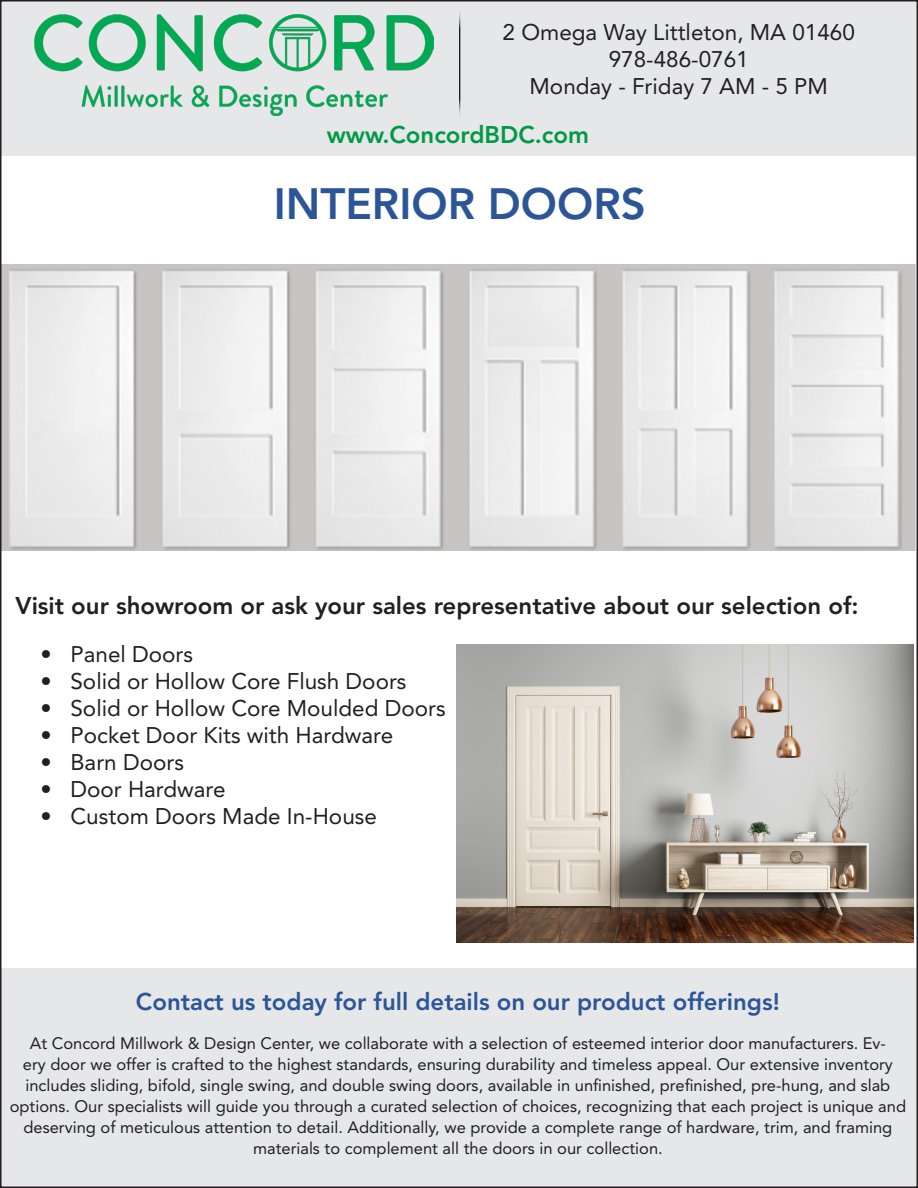
<style>
.page{position:relative;width:918px;height:1188px;background:#fff}
.page>*{position:absolute;margin:0;border:0;box-sizing:border-box;transform-origin:0 0}
.t1{font:800 43.5px "Avenir LT Std";color:#2c5597}
.t2{font:800 24px "Avenir LT Std";color:#231f20}
.t3{font:800 24px "Avenir LT Std";color:#2c5597}
.t4{font:800 24px "Avenir LT Std";color:#009a44}
.t5{font:22.5px "Avenir LT Std";color:#231f20}
.t6{font:16.5px/21px "Avenir LT Std";color:#231f20;text-align:center}
</style>
<div class="page">
<img style="left:3px;top:265px;width:912px;height:285px">
<div style="left:2px;top:968px;width:916px;height:218px;background:#e6e7e9"></div>
<div style="left:2px;top:2px;width:914px;height:154px;background:#e6e7e9"></div>
<img style="left:35px;top:14px;width:399px;height:102px">
<hr style="left:459px;top:8px;width:1px;height:111px;background:#231f20">
<img style="left:456px;top:645px;width:458px;height:297px">
<p class="t5" style="left:503px;top:19px;width:354px">2 Omega Way Littleton, MA 01460</p>
<p class="t5" style="left:609px;top:46px;width:142px">978-486-0761</p>
<p class="t5" style="left:530px;top:73px;width:300px">Monday - Friday 7 AM - 5 PM</p>
<p class="t4" style="left:327px;top:121px;width:264px">www.ConcordBDC.com</p>
<p class="t1" style="left:274px;top:178px;width:374px">INTERIOR DOORS</p>
<p class="t2" style="left:15px;top:592px;width:845px">Visit our showroom or ask your sales representative about our selection of:</p>
<p class="t5" style="left:40px;top:641px;width:154px">• Panel Doors</p>
<p class="t5" style="left:40px;top:668px;width:368px">• Solid or Hollow Core Flush Doors</p>
<p class="t5" style="left:40px;top:695px;width:407px">• Solid or Hollow Core Moulded Doors</p>
<p class="t5" style="left:40px;top:722px;width:354px">• Pocket Door Kits with Hardware</p>
<p class="t5" style="left:40px;top:749px;width:145px">• Barn Doors</p>
<p class="t5" style="left:40px;top:776px;width:187px">• Door Hardware</p>
<p class="t5" style="left:40px;top:803px;width:338px">• Custom Doors Made In-House</p>
<p class="t3" style="left:136px;top:987px;width:645px">Contact us today for full details on our product offerings!</p>
<p class="t6" style="left:10px;top:1033px;width:898px">At Concord Millwork &amp; Design Center, we collaborate with a selection of esteemed interior door manufacturers. Ev-<br>ery door we offer is crafted to the highest standards, ensuring durability and timeless appeal. Our extensive inventory includes sliding, bifold, single swing, and double swing doors, available in unfinished, prefinished, pre-hung, and slab options. Our specialists will guide you through a curated selection of choices, recognizing that each project is unique and deserving of meticulous attention to detail. Additionally, we provide a complete range of hardware, trim, and framing materials to complement all the doors in our collection.</p>
</div>
